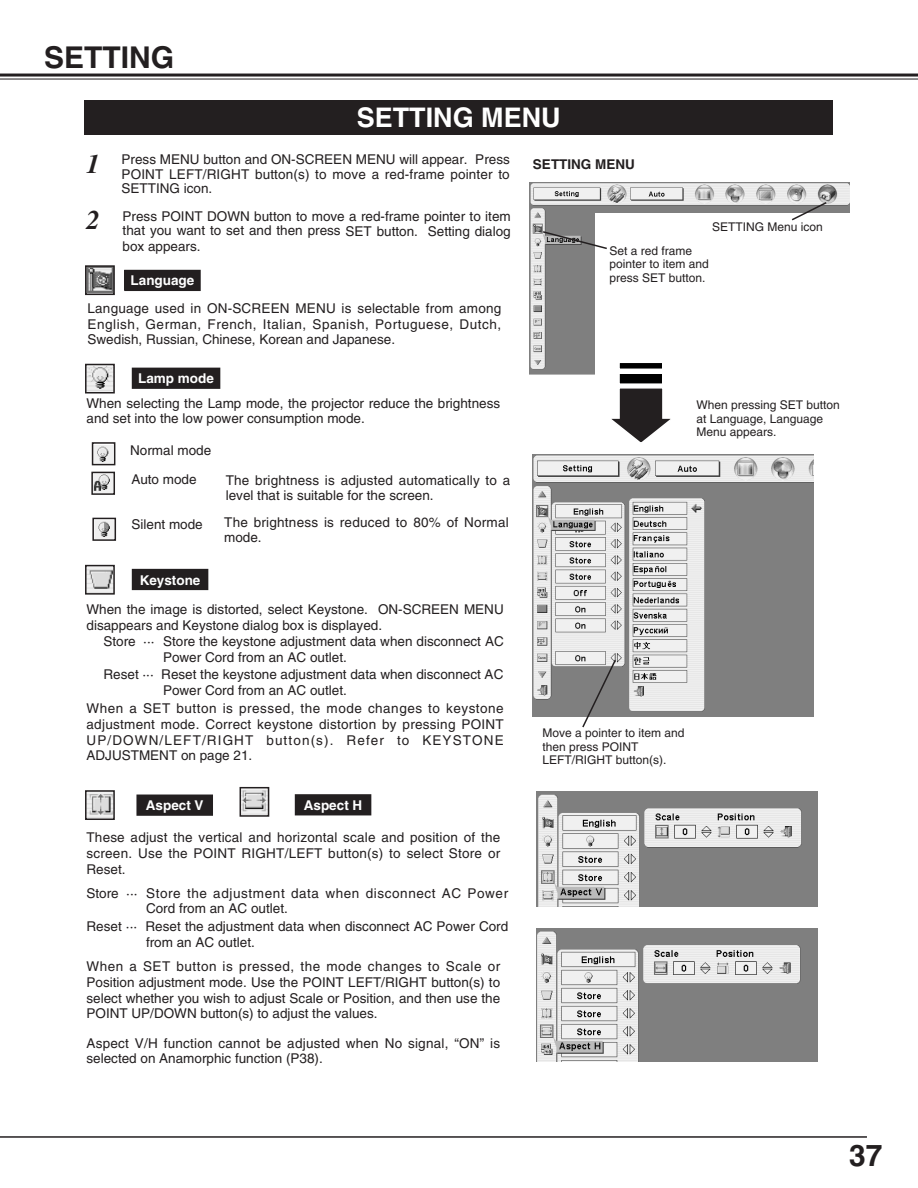
<style>
.page{position:relative;width:918px;height:1188px;background:#fff}
.page>*{position:absolute;margin:0;border:0;box-sizing:border-box;transform-origin:0 0}
.t1{font:700 30px "Helvetica";color:#231f20}
.t2{font:700 27px "Helvetica";color:#fff}
.t3{font:italic 700 27px/55.3px "Times";color:#231f20}
.t4{font:13.5px/15.8px "Helvetica";color:#231f20}
.t5{font:13.5px/15px "Helvetica";letter-spacing:.02em;color:#231f20}
.t6{font:13.5px/15.8px "Helvetica";letter-spacing:.045em;color:#231f20}
.t7{font:700 13.5px "Helvetica";color:#fff}
.t8{font:700 13.5px "Helvetica";color:#231f20}
.t9{font:12px/13.5px "Helvetica";color:#231f20}
</style>
<div class="page">
<hr style="left:0;top:74px;width:918px;height:3px;background:#231f20">
<hr style="left:0;top:79px;width:918px;height:1px;background:#231f20">
<hr style="left:0;top:1136px;width:867px;height:2px;background:#231f20">
<div style="left:133px;top:570px;width:75px;height:19px;background:#231f20"></div>
<div style="left:132px;top:569px;width:76px;height:21px;border:2px solid #231f20"></div>
<img style="left:533px;top:455px;width:281px;height:262px">
<div style="left:85px;top:100px;width:748px;height:35px;background:#231f20"></div>
<img style="left:529px;top:182px;width:321px;height:192px">
<div style="left:125px;top:271px;width:75px;height:19px;background:#231f20"></div>
<div style="left:124px;top:270px;width:77px;height:21px;border:2px solid #231f20"></div>
<svg style="left:581px;top:658px;width:36px;height:70px"></svg>
<div style="left:595px;top:214px;width:256px;height:165px;background:#fff"></div>
<svg style="left:790px;top:201px;width:38px;height:20px"></svg>
<svg style="left:541px;top:230px;width:66px;height:20px"></svg>
<svg style="left:611px;top:388px;width:60px;height:54px"></svg>
<div style="left:620px;top:374px;width:42px;height:9px;background:#000"></div>
<div style="left:618px;top:372px;width:46px;height:13px;border:2px solid #fff"></div>
<div style="left:620px;top:363px;width:42px;height:6px;background:#000"></div>
<div style="left:618px;top:362px;width:46px;height:8px;border:2px solid #fff"></div>
<div style="left:133px;top:368px;width:87px;height:20px;background:#231f20"></div>
<div style="left:132px;top:368px;width:88px;height:21px;border:2px solid #231f20"></div>
<img style="left:537px;top:792px;width:281px;height:115px">
<img style="left:537px;top:929px;width:281px;height:133px">
<div style="left:137px;top:795px;width:75px;height:20px;background:#231f20"></div>
<div style="left:136px;top:795px;width:77px;height:21px;border:2px solid #231f20"></div>
<div style="left:296px;top:795px;width:75px;height:20px;background:#231f20"></div>
<div style="left:295px;top:794px;width:76px;height:21px;border:2px solid #231f20"></div>
<img style="left:88px;top:268px;width:24px;height:24px">
<div style="left:85px;top:265px;width:30px;height:30px;border:2px solid #231f20"></div>
<img style="left:88px;top:367px;width:24px;height:24px">
<div style="left:85px;top:364px;width:30px;height:30px;border:2px solid #231f20"></div>
<img style="left:88px;top:568px;width:24px;height:24px">
<div style="left:85px;top:565px;width:30px;height:30px;border:2px solid #231f20"></div>
<img style="left:88px;top:793px;width:24px;height:24px">
<div style="left:85px;top:790px;width:30px;height:30px;border:2px solid #231f20"></div>
<img style="left:243px;top:790px;width:23px;height:24px">
<div style="left:240px;top:787px;width:29px;height:30px;border:2px solid #231f20"></div>
<img style="left:95px;top:445px;width:17px;height:17px">
<div style="left:92px;top:442px;width:23px;height:23px;border:2px solid #231f20"></div>
<img style="left:94px;top:475px;width:18px;height:17px">
<div style="left:91px;top:472px;width:24px;height:23px;border:2px solid #231f20"></div>
<img style="left:95px;top:521px;width:18px;height:17px">
<div style="left:92px;top:518px;width:24px;height:23px;border:2px solid #231f20"></div>
<h1 class="t1" style="left:44px;top:46px;width:132px">SETTING</h1>
<h2 class="t3" style="left:87px;top:139px;width:15px">1<br>2</h2>
<h2 class="t2" style="left:357px;top:108px;width:205px">SETTING MENU</h2>
<p class="t4" style="left:122px;top:154px;width:390px;line-height:14.2px;text-align:justify">Press MENU button and ON-SCREEN MENU will appear. Press POINT LEFT/RIGHT button(s) to move a red-frame pointer to SETTING icon.</p>
<p class="t8" style="left:533px;top:159px;width:103px">SETTING MENU</p>
<p class="t4" style="left:123px;top:210px;width:390px;line-height:14.2px">Press POINT DOWN button to move a red-frame pointer to item that you want to set and then press SET button. Setting dialog</p>
<p class="t4" style="left:123px;top:239px;width:80px">box appears.</p>
<p class="t7" style="left:131px;top:276px;width:65px">Language</p>
<p class="t9" style="left:712px;top:222px;width:112px">SETTING Menu icon</p>
<p class="t9" style="left:610px;top:245px;width:101px">Set a red frame pointer to item and press SET button.</p>
<p class="t4" style="left:88px;top:302px;width:415px;text-align:justify">Language used in ON-SCREEN MENU is selectable from among English, German, French, Italian, Spanish, Portuguese, Dutch, Swedish, Russian, Chinese, Korean and Japanese.</p>
<p class="t7" style="left:138px;top:374px;width:77px">Lamp mode</p>
<p class="t4" style="left:87px;top:397px;width:415px;line-height:15px">When selecting the Lamp mode, the projector reduce the brightness and set into the low power consumption mode.</p>
<p class="t4" style="left:130px;top:437px;width:83px;line-height:29.1px">Normal mode<br>Auto mode</p>
<p class="t4" style="left:132px;top:518px;width:73px">Silent mode</p>
<p class="t4" style="left:226px;top:474px;width:286px;line-height:15px">The brightness is adjusted automatically to a level that is suitable for the screen.</p>
<p class="t5" style="left:224px;top:516px;width:286px">The brightness is reduced to 80% of Normal mode.</p>
<p class="t7" style="left:140px;top:575px;width:62px">Keystone</p>
<p class="t4" style="left:87px;top:603px;width:419px">When the image is distorted, select Keystone. ON-SCREEN MENU disappears and Keystone dialog box is displayed.</p>
<p class="t4" style="left:163px;top:634px;width:342px;text-indent:-60px">Store ··· Store the keystone adjustment data when disconnect AC<br>Power Cord from an AC outlet.</p>
<p class="t4" style="left:163px;top:668px;width:342px;text-indent:-60px">Reset ··· Reset the keystone adjustment data when disconnect AC<br>Power Cord from an AC outlet.</p>
<p class="t4" style="left:87px;top:702px;width:419px;text-align:justify">When a SET button is pressed, the mode changes to keystone adjustment mode. Correct keystone distortion by pressing POINT UP/DOWN/LEFT/RIGHT button(s). Refer to KEYSTONE ADJUSTMENT on page 21.</p>
<p class="t7" style="left:146px;top:801px;width:59px">Aspect V</p>
<p class="t7" style="left:304px;top:800px;width:60px">Aspect H</p>
<p class="t4" style="left:87px;top:831px;width:415px;text-align:justify">These adjust the vertical and horizontal scale and position of the screen. Use the POINT RIGHT/LEFT button(s) to select Store or Reset.</p>
<p class="t6" style="left:146px;top:886px;width:364px;text-indent:-60px">Store ··· Store the adjustment data when disconnect AC Power<br>Cord from an AC outlet.</p>
<p class="t4" style="left:146px;top:920px;width:364px;text-indent:-60px">Reset ··· Reset the adjustment data when disconnect AC Power Cord from an AC outlet.</p>
<p class="t4" style="left:87px;top:960px;width:415px;text-align:justify">When a SET button is pressed, the mode changes to Scale or Position adjustment mode. Use the POINT LEFT/RIGHT button(s) to select whether you wish to adjust Scale or Position, and then use the POINT UP/DOWN button(s) to adjust the values.</p>
<p class="t5" style="left:87px;top:1036px;width:415px;line-height:15.8px">Aspect V/H function cannot be adjusted when No signal, “ON” is selected on Anamorphic function (P38).</p>
<p class="t9" style="left:696px;top:399px;width:145px">When pressing SET button at Language, Language<br>Menu appears.</p>
<p class="t9" style="left:542px;top:728px;width:144px">Move a pointer to item and then press POINT<br>LEFT/RIGHT button(s).</p>
<h1 class="t1" style="left:849px;top:1145px;width:35px">37</h1>
</div>
